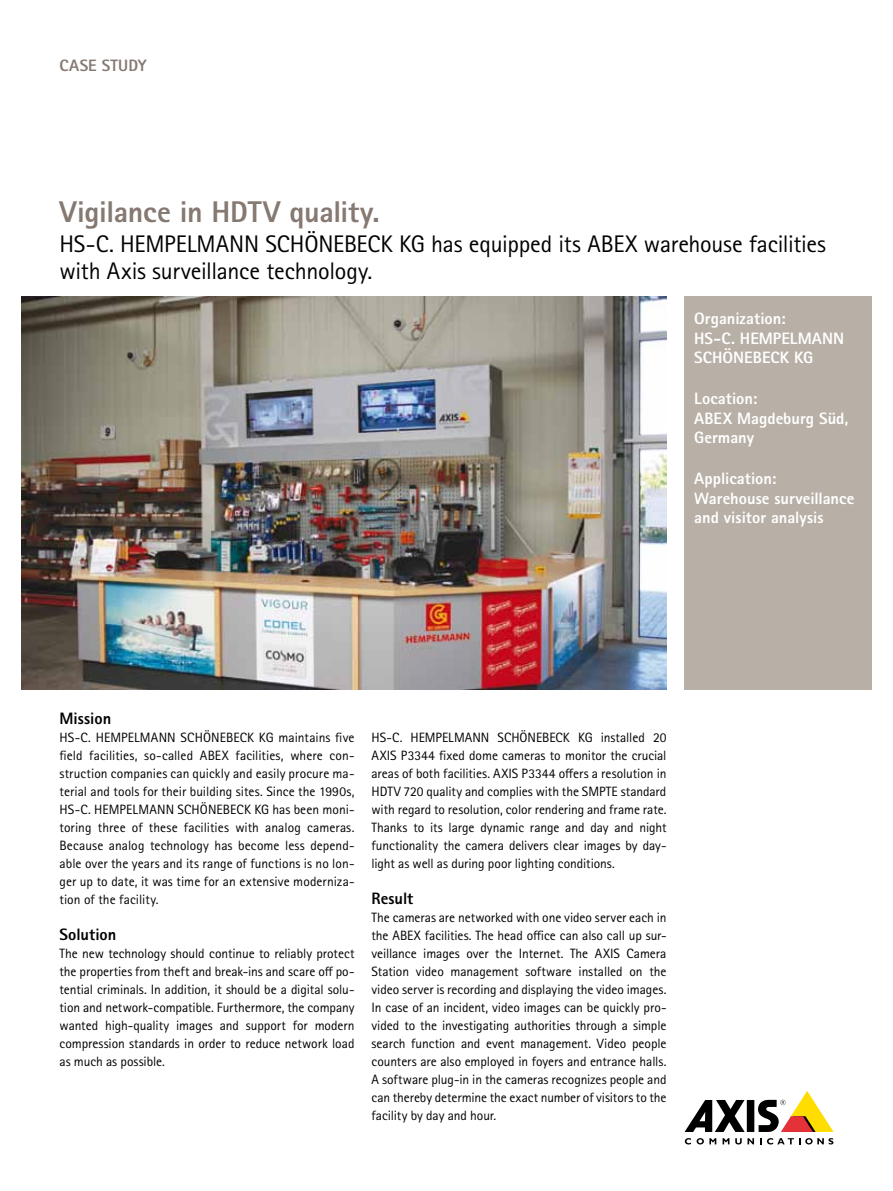
<style>
.page{position:relative;width:893px;height:1191px;background:#fff}
.page>*{position:absolute;margin:0;border:0;box-sizing:border-box;transform-origin:0 0}
.t1{font:800 30px "Rotis Sans Serif Pro";letter-spacing:-.01em;color:#857971}
.t2{font:24px/27px "Rotis Sans Serif Pro";letter-spacing:-.01em;color:#000}
.t3{font:800 16.5px/19.5px "Rotis Sans Serif Pro";color:#fff}
.t4{font:800 16.5px "Rotis Sans Serif Pro";color:#000}
.t5{font:800 16.5px "Rotis Sans Serif Pro";letter-spacing:.01em;color:#857971}
.t6{font:13.5px/18px "Rotis Sans Serif Pro";letter-spacing:-.005em;color:#000;text-align:justify}
</style>
<div class="page">
<div style="left:747px;top:1100px;width:7px;height:32px;background:#000"></div>
<svg style="left:685px;top:1100px;width:60px;height:32px"></svg>
<svg style="left:758px;top:1091px;width:75px;height:41px"></svg>
<svg style="left:685px;top:1138px;width:6px;height:6px"></svg>
<svg style="left:697px;top:1138px;width:19px;height:6px"></svg>
<svg style="left:723px;top:1138px;width:6px;height:6px"></svg>
<svg style="left:735px;top:1138px;width:19px;height:6px"></svg>
<svg style="left:760px;top:1138px;width:73px;height:6px"></svg>
<div style="left:684px;top:296px;width:188px;height:393px;background:#b8afa6"></div>
<img style="left:21px;top:296px;width:645px;height:393px">
<p class="t5" style="left:60px;top:55px;width:89px">CASE STUDY</p>
<h1 class="t1" style="left:60px;top:193px;width:322px">Vigilance in HDTV quality.</h1>
<h2 class="t2" style="left:60px;top:231px;width:768px">HS-C. HEMPELMANN SCHÖNEBECK KG has equipped its ABEX warehouse facilities with Axis surveillance technology.</h2>
<p class="t3" style="left:694px;top:308px;width:152px">Organization:<br>HS-C. HEMPELMANN<br>SCHÖNEBECK KG</p>
<p class="t3" style="left:694px;top:389px;width:156px">Location:<br>ABEX Magdeburg Süd,<br>Germany</p>
<p class="t3" style="left:694px;top:469px;width:162px">Application:<br>Warehouse surveillance and visitor analysis</p>
<p class="t4" style="left:60px;top:707px;width:53px">Mission</p>
<p class="t6" style="left:60px;top:728px;width:297px">HS-C. HEMPELMANN SCHÖNEBECK KG maintains five field facilities, so-called ABEX facilities, where con&shy;struction companies can quickly and easily procure ma&shy;terial and tools for their building sites. Since the 1990s, HS-C. HEMPELMANN SCHÖNEBECK KG has been moni&shy;toring three of these facilities with analog cameras.<br>Because analog technology has become less depend&shy;able over the years and its range of functions is no lon&shy;ger up to date, it was time for an extensive moderniza&shy;tion of the facility.</p>
<p class="t4" style="left:60px;top:923px;width:58px">Solution</p>
<p class="t6" style="left:60px;top:944px;width:297px">The new technology should continue to reliably protect the properties from theft and break-ins and scare off po&shy;tential criminals. In addition, it should be a digital solu&shy;tion and network-compatible. Furthermore, the company wanted high-quality images and support for modern compression standards in order to reduce network load as much as possible.</p>
<p class="t6" style="left:372px;top:728px;width:296px">HS-C. HEMPELMANN SCHÖNEBECK KG installed 20<br>AXIS P3344 fixed dome cameras to monitor the crucial areas of both facilities. AXIS P3344 offers a resolution in HDTV 720 quality and complies with the SMPTE standard with regard to resolution, color rendering and frame rate.<br>Thanks to its large dynamic range and day and night functionality the camera delivers clear images by day&shy;light as well as during poor lighting conditions.</p>
<p class="t4" style="left:372px;top:887px;width:43px">Result</p>
<p class="t6" style="left:372px;top:908px;width:297px">The cameras are networked with one video server each in the ABEX facilities. The head office can also call up sur&shy;veillance images over the Internet. The AXIS Camera Station video management software installed on the video server is recording and displaying the video images.<br>In case of an incident, video images can be quickly pro&shy;vided to the investigating authorities through a simple search function and event management. Video people counters are also employed in foyers and entrance halls.<br>A software plug-in in the cameras recognizes people and can thereby determine the exact number of visitors to the facility by day and hour.</p>
</div>
